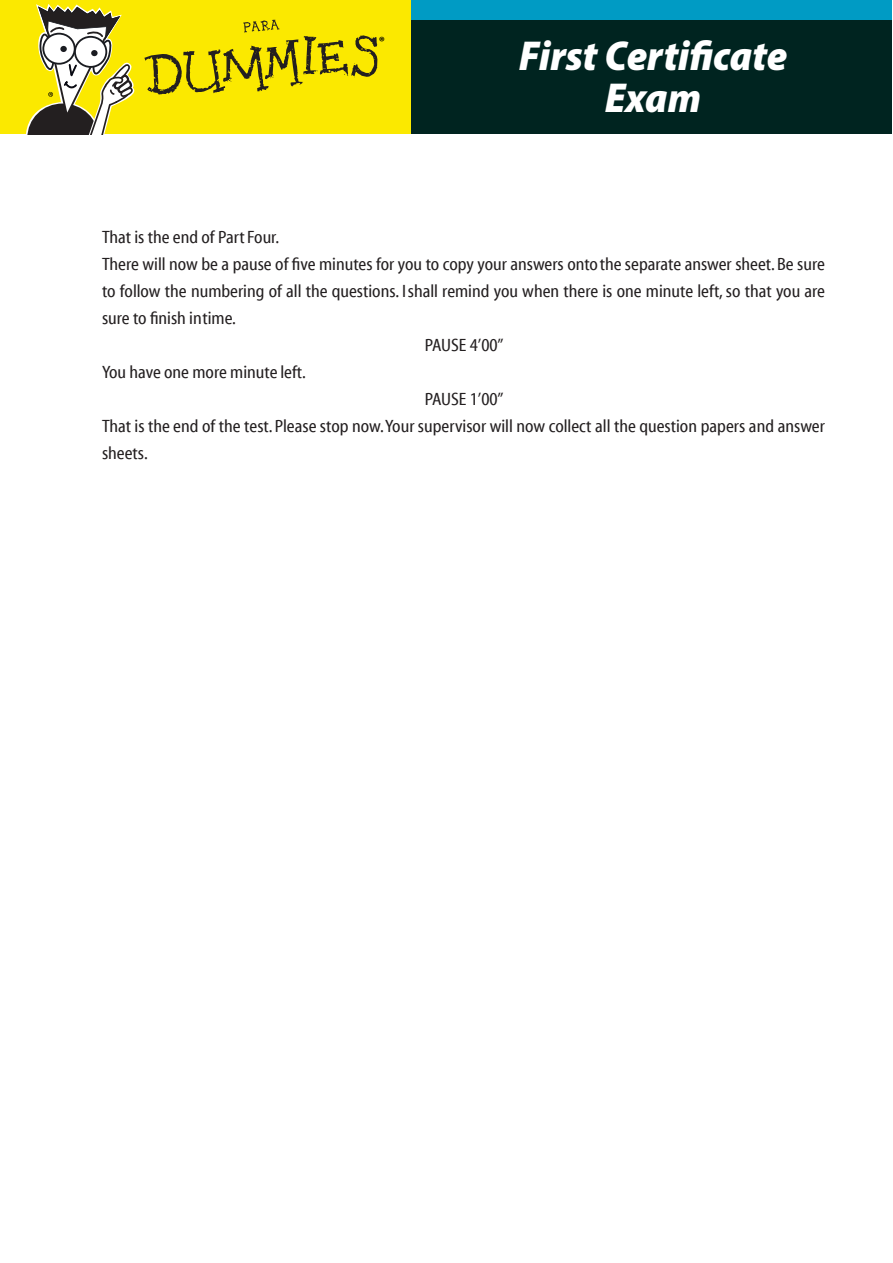
<style>
.page{position:relative;width:893px;height:1263px;background:#fff}
.page>*{position:absolute;margin:0;border:0;box-sizing:border-box;transform-origin:0 0}
.t1{font:italic 900 semi-condensed 42px/42px "Myriad Pro";color:#fff;text-align:center}
.Body_Text{font:18px/27px "Myriad Cn Web";color:#231f20;text-align:justify}
.t2{font:700 13.5px "Myriad Pro";color:#000001}
</style>
<div class="page">
<div style="left:0;top:0;width:892px;height:134px;background:#fbe900"></div>
<svg style="left:26px;top:4px;width:351px;height:131px"></svg>
<div style="left:412px;top:8px;width:480px;height:126px;background:#002420"></div>
<div style="left:412px;top:0;width:480px;height:20px;background:#009bc4"></div>
<p class="t2" style="left:379px;top:33px;width:8px">®</p>
<h1 class="t1" style="left:519px;top:33px;width:270px">First Certificate<br>Exam</h1>
<p class="Body_Text" style="left:102px;top:224px;width:179px">That is the end of Part Four.</p>
<p class="Body_Text" style="left:102px;top:251px;width:724px">There will now be a pause of five minutes for you to copy your answers onto the separate answer sheet. Be sure to follow the numbering of all the questions. I shall remind you when there is one minute left, so that you are sure to finish in time.</p>
<p class="Body_Text" style="left:425px;top:332px;width:80px">PAUSE 4’00”</p>
<p class="Body_Text" style="left:102px;top:359px;width:205px">You have one more minute left.</p>
<p class="Body_Text" style="left:425px;top:386px;width:80px">PAUSE 1’00”</p>
<p class="Body_Text" style="left:102px;top:413px;width:724px">That is the end of the test. Please stop now. Your supervisor will now collect all the question papers and answer sheets.</p>
</div>
